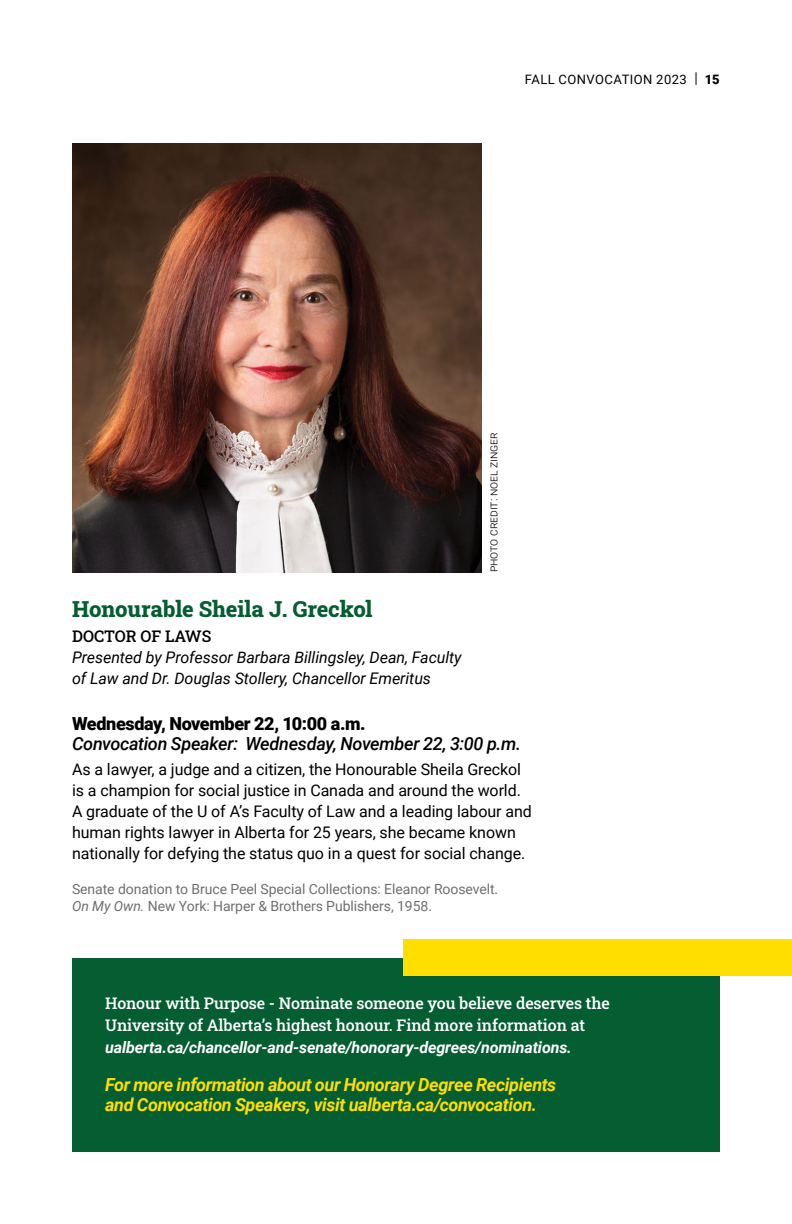
<style>
.page{position:relative;width:792px;height:1224px;background:#fff}
.page>*{position:absolute;margin:0;border:0;box-sizing:border-box;transform-origin:0 0}
.t1{font:800 22px "Roboto Slab";letter-spacing:-.005em;color:#055d32}
.t2{font:italic 700 18px/20px "Roboto";letter-spacing:-.02em;color:#ffde00}
.t3{font:italic 500 18px "Roboto";letter-spacing:-.015em;color:#000}
.t4{font:900 18px "Roboto";letter-spacing:-.02em;color:#000}
.t5{font:16px/21px "Roboto";letter-spacing:-.005em;color:#000}
.t6{font:500 16px/22px "Roboto Slab";letter-spacing:-.01em;color:#fff}
.t7{font:italic 16px/21px "Roboto";letter-spacing:-.005em;color:#000}
.t8{font:italic 700 16px "Roboto";letter-spacing:-.01em;color:#fff}
.t9{font:500 16px "Roboto Slab";letter-spacing:-.005em;color:#000}
.t10{font:14px/17px "Roboto";letter-spacing:-.005em;color:#6d6e71}
.t11{font:13px "Roboto";letter-spacing:.035em;color:#000}
.t12{font:900 13px "Roboto";color:#000}
.t13{font:300 12px "Roboto";letter-spacing:-.005em;color:#000}
.s1{font-style:italic}
</style>
<div class="page">
<img style="left:72px;top:144px;width:410px;height:428px">
<div style="left:72px;top:959px;width:648px;height:193px;background:#055d32"></div>
<div style="left:403px;top:940px;width:389px;height:36px;background:#ffde00"></div>
<svg style="left:696px;top:72px;width:1px;height:13px"></svg>
<p class="t11" style="left:525px;top:70px;width:163px">FALL CONVOCATION 2023</p>
<p class="t12" style="left:705px;top:70px;width:16px">15</p>
<p class="t13" style="left:485px;top:572px;width:141px;rotate:-90deg">photo credit: noel zinger</p>
<h1 class="t1" style="left:72px;top:594px;width:302px">Honourable Sheila J. Greckol</h1>
<p class="t9" style="left:72px;top:625px;width:141px">DOCTOR OF LAWS</p>
<p class="t7" style="left:72px;top:646px;width:391px">Presented by Professor Barbara Billingsley, Dean, Faculty of Law and Dr. Douglas Stollery, Chancellor Emeritus</p>
<p class="t4" style="left:72px;top:711px;width:295px">Wednesday, November 22, 10:00 a.m.</p>
<p class="t3" style="left:72px;top:731px;width:451px">Convocation Speaker: Wednesday, November 22, 3:00 p.m.</p>
<p class="t5" style="left:72px;top:758px;width:461px">As a lawyer, a judge and a citizen, the Honourable Sheila Greckol is a champion for social justice in Canada and around the world.<br>A graduate of the U of A’s Faculty of Law and a leading labour and human rights lawyer in Alberta for 25 years, she became known nationally for defying the status quo in a quest for social change.</p>
<p class="t10" style="left:72px;top:880px;width:428px">Senate donation to Bruce Peel Special Collections: Eleanor Roosevelt.<br><span class="s1">On My Own.</span> New York: Harper &amp; Brothers Publishers, 1958.</p>
<p class="t6" style="left:105px;top:992px;width:506px">Honour with Purpose - Nominate someone you believe deserves the<br>University of Alberta’s highest honour. Find more information at</p>
<p class="t8" style="left:105px;top:1036px;width:468px">ualberta.ca/chancellor-and-senate/honorary-degrees/nominations.</p>
<p class="t2" style="left:105px;top:1074px;width:453px">For more information about our Honorary Degree Recipients and Convocation Speakers, visit ualberta.ca/convocation.</p>
</div>
